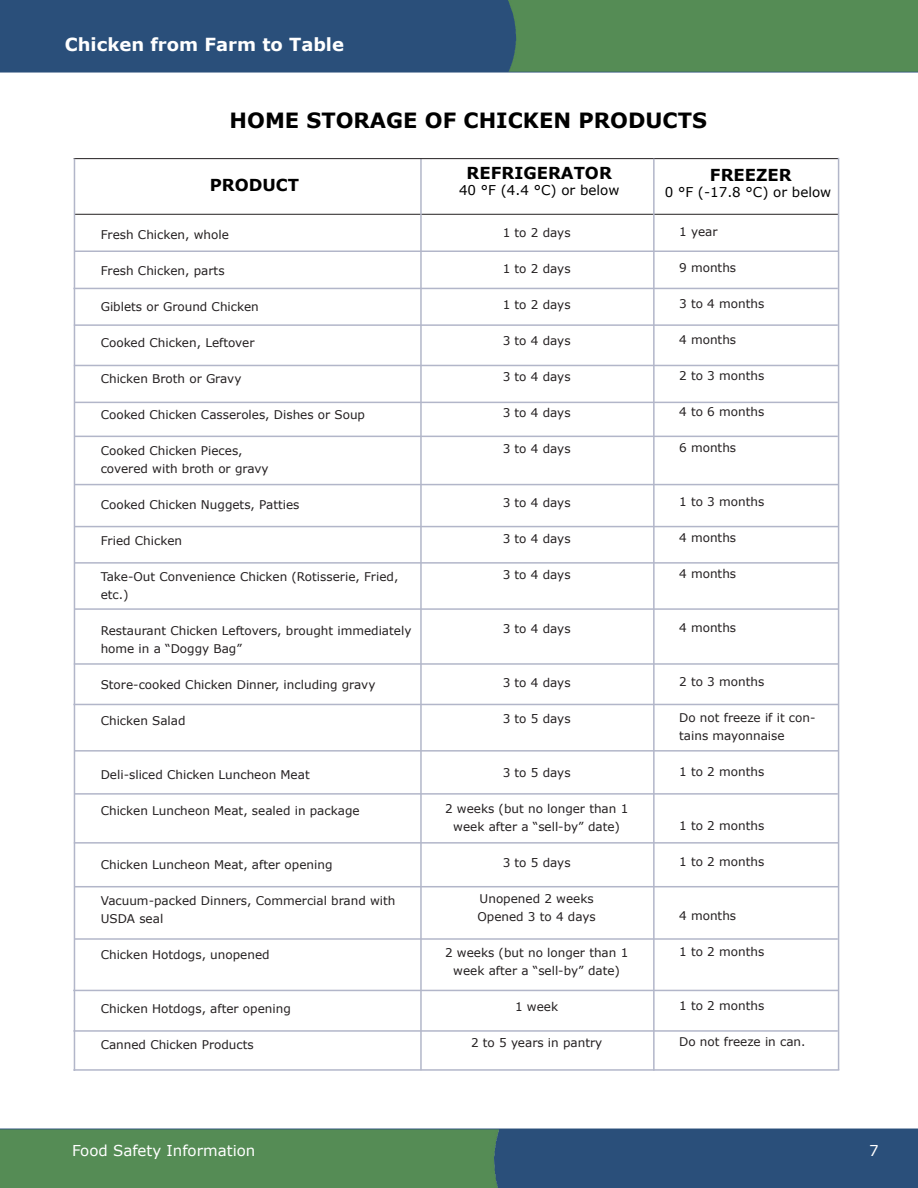
<style>
.page{position:relative;width:918px;height:1188px;background:#fff}
.page>*{position:absolute;margin:0;border:0;box-sizing:border-box;transform-origin:0 0}
.heading_2{font:700 21px "Verdana";color:#000}
.t1{font:700 18px "Verdana";color:#fff}
.t2{font:700 16.5px "Verdana";color:#000}
.t3{font:15px "Verdana";color:#fff}
.t4{font:13.5px "Verdana";color:#000}
.t5{font:12px/18px "Verdana";color:#231f20}
</style>
<div class="page">
<hr style="left:74px;top:526px;width:765px;height:1px;background:#b2b6c9">
<hr style="left:75px;top:250px;width:764px;height:2px;background:#b2b6c9">
<hr style="left:73px;top:288px;width:765px;height:1px;background:#b2b6c9">
<hr style="left:74px;top:324px;width:764px;height:2px;background:#b2b6c9">
<hr style="left:74px;top:365px;width:765px;height:1px;background:#b2b6c9">
<hr style="left:74px;top:214px;width:765px;height:1px;background:#231f20">
<hr style="left:74px;top:402px;width:764px;height:1px;background:#b2b6c9">
<hr style="left:420px;top:159px;width:2px;height:911px;background:#b2b6c9">
<hr style="left:74px;top:158px;width:765px;height:1px;background:#231f20">
<hr style="left:75px;top:436px;width:763px;height:1px;background:#b2b6c9">
<hr style="left:74px;top:484px;width:765px;height:1px;background:#b2b6c9">
<hr style="left:74px;top:663px;width:765px;height:2px;background:#b2b6c9">
<hr style="left:74px;top:608px;width:764px;height:2px;background:#b2b6c9">
<hr style="left:74px;top:562px;width:765px;height:2px;background:#b2b6c9">
<hr style="left:74px;top:842px;width:765px;height:2px;background:#b2b6c9">
<hr style="left:75px;top:793px;width:763px;height:2px;background:#b2b6c9">
<hr style="left:74px;top:750px;width:765px;height:2px;background:#b2b6c9">
<hr style="left:73px;top:704px;width:766px;height:1px;background:#b2b6c9">
<hr style="left:74px;top:938px;width:764px;height:2px;background:#b2b6c9">
<hr style="left:73px;top:990px;width:766px;height:1px;background:#b2b6c9">
<hr style="left:74px;top:886px;width:765px;height:1px;background:#b2b6c9">
<hr style="left:74px;top:159px;width:1px;height:912px;background:#b2b6c9">
<hr style="left:838px;top:158px;width:1px;height:912px;background:#b2b6c9">
<div style="left:0;top:0;width:918px;height:73px;background:#2a4f7a"></div>
<div style="left:508px;top:0;width:410px;height:72px;background:#558c55"></div>
<div style="left:499px;top:1129px;width:419px;height:59px;background:#2a4f7a"></div>
<div style="left:0;top:1129px;width:499px;height:59px;background:#558c55"></div>
<hr style="left:653px;top:159px;width:2px;height:912px;background:#b2b6c9">
<hr style="left:73px;top:1069px;width:766px;height:2px;background:#b2b6c9">
<hr style="left:73px;top:1030px;width:765px;height:2px;background:#b2b6c9">
<p class="t1" style="left:65px;top:33px;width:281px">Chicken from Farm to Table</p>
<p class="heading_2" style="left:230px;top:107px;width:479px">HOME STORAGE OF CHICKEN PRODUCTS</p>
<p class="t2" style="left:210px;top:175px;width:91px">PRODUCT</p>
<p class="t5" style="left:101px;top:225px;width:130px">Fresh Chicken, whole</p>
<p class="t5" style="left:101px;top:261px;width:125px">Fresh Chicken, parts</p>
<p class="t5" style="left:101px;top:297px;width:160px">Giblets or Ground Chicken</p>
<p class="t5" style="left:101px;top:333px;width:155px">Cooked Chicken, Leftover</p>
<p class="t5" style="left:101px;top:369px;width:142px">Chicken Broth or Gravy</p>
<p class="t5" style="left:101px;top:405px;width:266px">Cooked Chicken Casseroles, Dishes or Soup</p>
<p class="t5" style="left:101px;top:441px;width:143px">Cooked Chicken Pieces,</p>
<p class="t5" style="left:101px;top:459px;width:169px">covered with broth or gravy</p>
<p class="t5" style="left:101px;top:495px;width:200px">Cooked Chicken Nuggets, Patties</p>
<p class="t5" style="left:101px;top:531px;width:83px">Fried Chicken</p>
<p class="t5" style="left:101px;top:567px;width:299px">Take-Out Convenience Chicken (Rotisserie, Fried, etc.)</p>
<p class="t5" style="left:101px;top:621px;width:312px">Restaurant Chicken Leftovers, brought immediately home in a “Doggy Bag”</p>
<p class="t5" style="left:101px;top:675px;width:276px">Store-cooked Chicken Dinner, including gravy</p>
<p class="t5" style="left:101px;top:711px;width:86px">Chicken Salad</p>
<p class="t5" style="left:101px;top:765px;width:211px">Deli-sliced Chicken Luncheon Meat</p>
<p class="t5" style="left:101px;top:801px;width:261px">Chicken Luncheon Meat, sealed in package</p>
<p class="t5" style="left:101px;top:855px;width:233px">Chicken Luncheon Meat, after opening</p>
<p class="t5" style="left:101px;top:891px;width:296px">Vacuum-packed Dinners, Commercial brand with<br>USDA seal</p>
<p class="t5" style="left:101px;top:945px;width:170px">Chicken Hotdogs, unopened</p>
<p class="t5" style="left:101px;top:999px;width:192px">Chicken Hotdogs, after opening</p>
<p class="t5" style="left:101px;top:1035px;width:155px">Canned Chicken Products</p>
<p class="t2" style="left:467px;top:162px;width:147px">REFRIGERATOR</p>
<p class="t4" style="left:459px;top:182px;width:162px">40 °F (4.4 °C) or below</p>
<p class="t5" style="left:503px;top:223px;width:69px">1 to 2 days</p>
<p class="t5" style="left:503px;top:259px;width:69px">1 to 2 days</p>
<p class="t5" style="left:503px;top:295px;width:69px">1 to 2 days</p>
<p class="t5" style="left:503px;top:331px;width:69px">3 to 4 days</p>
<p class="t5" style="left:503px;top:367px;width:69px">3 to 4 days</p>
<p class="t5" style="left:503px;top:403px;width:69px">3 to 4 days</p>
<p class="t5" style="left:503px;top:439px;width:69px">3 to 4 days</p>
<p class="t5" style="left:503px;top:493px;width:69px">3 to 4 days</p>
<p class="t5" style="left:503px;top:529px;width:69px">3 to 4 days</p>
<p class="t5" style="left:503px;top:565px;width:69px">3 to 4 days</p>
<p class="t5" style="left:503px;top:619px;width:69px">3 to 4 days</p>
<p class="t5" style="left:503px;top:673px;width:69px">3 to 4 days</p>
<p class="t5" style="left:503px;top:709px;width:69px">3 to 5 days</p>
<p class="t5" style="left:503px;top:763px;width:69px">3 to 5 days</p>
<p class="t5" style="left:445px;top:799px;width:185px;text-align:center">2 weeks (but no longer than 1 week after a “sell-by” date)</p>
<p class="t5" style="left:503px;top:853px;width:69px">3 to 5 days</p>
<p class="t5" style="left:480px;top:889px;width:116px">Unopened 2 weeks</p>
<p class="t5" style="left:477px;top:907px;width:120px">Opened 3 to 4 days</p>
<p class="t5" style="left:445px;top:943px;width:185px;text-align:center">2 weeks (but no longer than 1 week after a “sell-by” date)</p>
<p class="t5" style="left:515px;top:997px;width:45px">1 week</p>
<p class="t5" style="left:471px;top:1033px;width:133px">2 to 5 years in pantry</p>
<p class="t2" style="left:710px;top:164px;width:83px">FREEZER</p>
<p class="t4" style="left:665px;top:183px;width:168px">0 °F (-17.8 °C) or below</p>
<p class="t5" style="left:679px;top:222px;width:40px">1 year</p>
<p class="t5" style="left:679px;top:258px;width:58px">9 months</p>
<p class="t5" style="left:679px;top:294px;width:87px">3 to 4 months</p>
<p class="t5" style="left:679px;top:330px;width:58px">4 months</p>
<p class="t5" style="left:679px;top:366px;width:87px">2 to 3 months</p>
<p class="t5" style="left:679px;top:402px;width:87px">4 to 6 months</p>
<p class="t5" style="left:679px;top:438px;width:58px">6 months</p>
<p class="t5" style="left:679px;top:492px;width:87px">1 to 3 months</p>
<p class="t5" style="left:679px;top:528px;width:58px">4 months</p>
<p class="t5" style="left:679px;top:564px;width:58px">4 months</p>
<p class="t5" style="left:679px;top:618px;width:58px">4 months</p>
<p class="t5" style="left:679px;top:672px;width:87px">2 to 3 months</p>
<p class="t5" style="left:679px;top:708px;width:138px">Do not freeze if it con&shy;tains mayonnaise</p>
<p class="t5" style="left:679px;top:762px;width:87px">1 to 2 months</p>
<p class="t5" style="left:679px;top:816px;width:87px">1 to 2 months</p>
<p class="t5" style="left:679px;top:852px;width:87px">1 to 2 months</p>
<p class="t5" style="left:679px;top:906px;width:58px">4 months</p>
<p class="t5" style="left:679px;top:942px;width:87px">1 to 2 months</p>
<p class="t5" style="left:679px;top:996px;width:87px">1 to 2 months</p>
<p class="t5" style="left:679px;top:1032px;width:128px">Do not freeze in can.</p>
<p class="t3" style="left:72px;top:1141px;width:185px">Food Safety Information</p>
<p class="t3" style="left:869px;top:1141px;width:11px">7</p>
</div>
